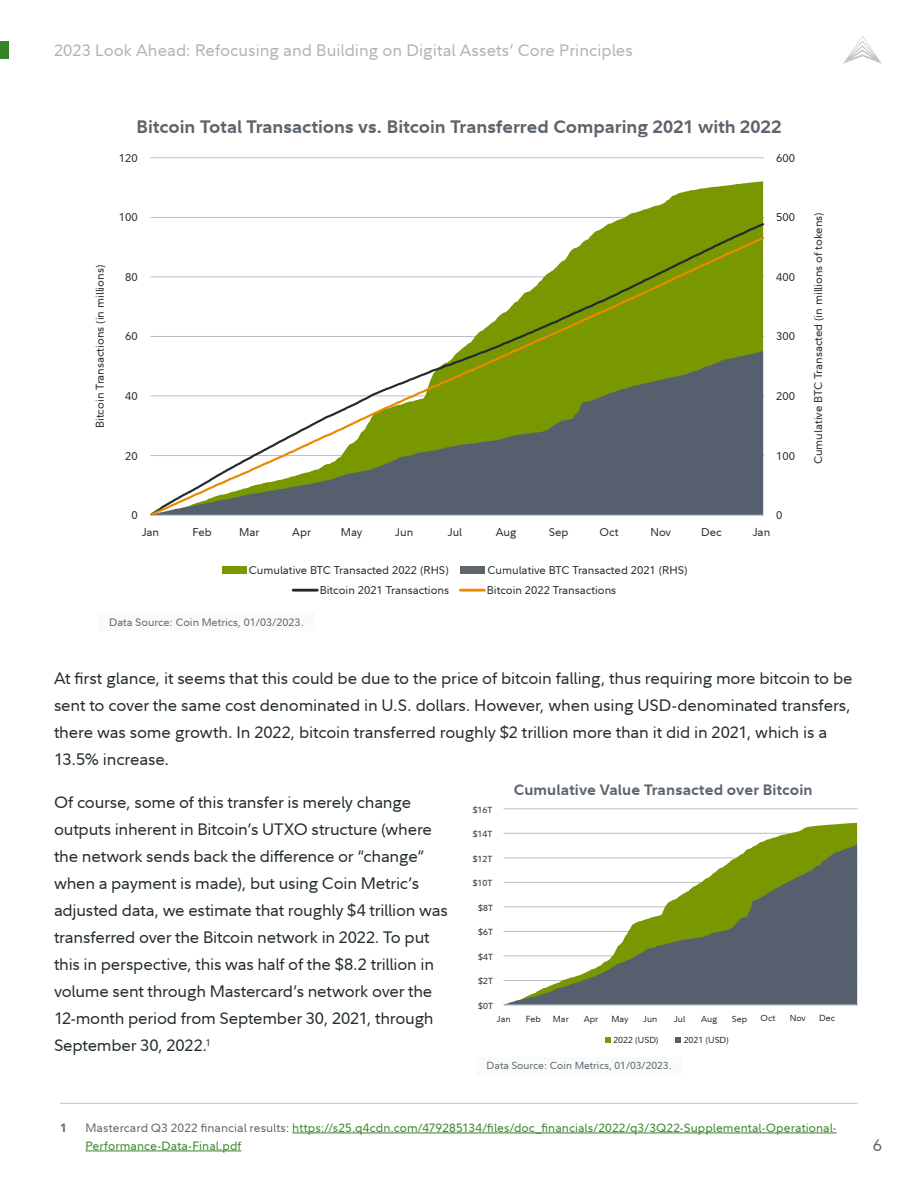
<style>
.page{position:relative;width:918px;height:1188px;background:#fff}
.page>*{position:absolute;margin:0;border:0;box-sizing:border-box;transform-origin:0 0}
.t1{font:700 18px "Fidelity Sans";color:#5c656d}
.t2{font:16.5px/27px "Fidelity Sans";letter-spacing:-.01em;color:#212b2c}
.t3{font:16.5px "Fidelity Sans";color:#adb2b6}
.t4{font:16.5px "Fidelity Sans";color:#5c656d}
.t5{font:700 15px "Fidelity Sans";color:#555f6d}
.t6{font:700 15px "Fidelity Sans";letter-spacing:.01em;color:#5c656d}
.t7{font:12px/18px "Fidelity Sans";letter-spacing:.005em;color:#368427}
.t8{font:700 12px "Fidelity Sans";color:#5c656d}
.t9{font:700 11.85px "Fidelity Sans";color:#44546a}
.t10{font:11.25px "Fidelity Sans";color:#212b2c}
.t11{font:10.8px "Fidelity Sans";color:#5c656d}
.t12{font:10.2px "Fidelity Sans";color:#5c656d}
.t13{font:8.85px "Fidelity Sans";color:#212b2c}
.s1{color:#5c656d}
</style>
<div class="page">
<div style="left:0;top:41px;width:9px;height:18px;background:#368427"></div>
<svg style="left:843px;top:36px;width:39px;height:28px"></svg>
<hr style="left:151px;top:217px;width:613px;height:1px;background:#b9bec4">
<hr style="left:151px;top:158px;width:613px;height:1px;background:#b9bec4">
<svg style="left:616px;top:181px;width:147px;height:40px;fill:#789701"></svg>
<svg style="left:592px;top:221px;width:173px;height:14px;background:#7f9b14"></svg>
<svg style="left:150px;top:235px;width:615px;height:281px"></svg>
<div style="left:461px;top:566px;width:24px;height:7px;background:#5d656d"></div>
<div style="left:222px;top:566px;width:24px;height:7px;background:#789a01"></div>
<hr style="left:293px;top:589px;width:24px;height:3px;background:#202b2c">
<hr style="left:460px;top:589px;width:24px;height:3px;background:#ed8b00">
<div style="left:98px;top:612px;width:217px;height:19px;background:#f9fafa"></div>
<hr style="left:503px;top:980px;width:355px;height:1px;background:#b9bec4">
<hr style="left:503px;top:956px;width:355px;height:1px;background:#b9bec4">
<hr style="left:503px;top:931px;width:355px;height:1px;background:#b9bec4">
<hr style="left:503px;top:907px;width:355px;height:1px;background:#b9bec4">
<hr style="left:503px;top:882px;width:355px;height:1px;background:#b9bec4">
<hr style="left:503px;top:858px;width:355px;height:1px;background:#b9bec4">
<hr style="left:503px;top:833px;width:355px;height:1px;background:#b9bec4">
<hr style="left:503px;top:809px;width:355px;height:1px;background:#b9bec4">
<svg style="left:504px;top:823px;width:353px;height:21px"></svg>
<svg style="left:504px;top:844px;width:353px;height:161px"></svg>
<hr style="left:503px;top:1005px;width:355px;height:1px;background:#b9bec4">
<svg style="left:605px;top:1037px;width:6px;height:5px"></svg>
<svg style="left:676px;top:1037px;width:5px;height:5px"></svg>
<div style="left:476px;top:1057px;width:206px;height:18px;background:#f9fafa"></div>
<hr style="left:292px;top:1133px;width:545px;height:1px;background:#368427">
<hr style="left:85px;top:1151px;width:156px;height:1px;background:#368427">
<hr style="left:60px;top:1103px;width:798px;height:1px;background:#c2c5c8">
<p class="t3" style="left:54px;top:40px;width:580px">2023 Look Ahead: Refocusing and Building on Digital Assets’ Core Principles</p>
<p class="t1" style="left:137px;top:115px;width:646px">Bitcoin Total Transactions vs. Bitcoin Transferred Comparing 2021 with 2022</p>
<p class="t5" style="left:190px;top:123px;width:537px">Bitcoin Total Transactions vs. Bitcoin Transferred Comparing 2021 with 2022</p>
<p class="t10" style="left:119px;top:151px;width:20px">120</p>
<p class="t10" style="left:776px;top:151px;width:20px">600</p>
<p class="t10" style="left:119px;top:210px;width:20px">100</p>
<p class="t10" style="left:93px;top:428px;width:165px;rotate:-90deg">Bitcoin Transactions (in millions)</p>
<p class="t10" style="left:125px;top:270px;width:14px">80</p>
<p class="t10" style="left:125px;top:329px;width:14px">60</p>
<p class="t10" style="left:125px;top:389px;width:14px">40</p>
<p class="t10" style="left:125px;top:448px;width:14px">20</p>
<p class="t10" style="left:776px;top:210px;width:20px">500</p>
<p class="t10" style="left:776px;top:270px;width:20px">400</p>
<p class="t10" style="left:776px;top:329px;width:20px">300</p>
<p class="t10" style="left:776px;top:389px;width:20px">200</p>
<p class="t10" style="left:776px;top:448px;width:20px">100</p>
<p class="t10" style="left:811px;top:464px;width:254px;rotate:-90deg">Cumulative BTC Transacted (in millions of tokens)</p>
<p class="t10" style="left:131px;top:508px;width:8px">0</p>
<p class="t10" style="left:776px;top:508px;width:8px">0</p>
<p class="t10" style="left:141px;top:525px;width:19px">Jan</p>
<p class="t10" style="left:192px;top:525px;width:21px">Feb</p>
<p class="t10" style="left:239px;top:525px;width:22px">Mar</p>
<p class="t10" style="left:292px;top:525px;width:20px">Apr</p>
<p class="t10" style="left:341px;top:525px;width:23px">May</p>
<p class="t10" style="left:395px;top:525px;width:20px">Jun</p>
<p class="t10" style="left:447px;top:525px;width:16px">Jul</p>
<p class="t10" style="left:496px;top:525px;width:22px">Aug</p>
<p class="t10" style="left:549px;top:525px;width:21px">Sep</p>
<p class="t10" style="left:600px;top:525px;width:20px">Oct</p>
<p class="t10" style="left:651px;top:525px;width:22px">Nov</p>
<p class="t10" style="left:701px;top:525px;width:22px">Dec</p>
<p class="t10" style="left:752px;top:525px;width:19px">Jan</p>
<p class="t10" style="left:249px;top:563px;width:202px">Cumulative BTC Transacted 2022 (RHS)</p>
<p class="t10" style="left:487px;top:563px;width:202px">Cumulative BTC Transacted 2021 (RHS)</p>
<p class="t10" style="left:320px;top:583px;width:131px">Bitcoin 2021 Transactions</p>
<p class="t10" style="left:487px;top:583px;width:131px">Bitcoin 2022 Transactions</p>
<p class="t11" style="left:109px;top:615px;width:196px">Data Source: Coin Metrics, 01/03/2023.</p>
<p class="t2" style="left:54px;top:665px;width:800px">At first glance, it seems that this could be due to the price of bitcoin falling, thus requiring more bitcoin to be sent to cover the same cost denominated in U.S. dollars. However, when using USD-denominated transfers, there was some growth. In 2022, bitcoin transferred roughly $2 trillion more than it did in 2021, which is a 13.5% increase.</p>
<p class="t2" style="left:54px;top:789px;width:396px">Of course, some of this transfer is merely change outputs inherent in Bitcoin’s UTXO structure (where the network sends back the difference or “change” when a payment is made), but using Coin Metric’s adjusted data, we estimate that roughly $4 trillion was transferred over the Bitcoin network in 2022. To put this in perspective, this was half of the $8.2 trillion in volume sent through Mastercard’s network over the 12-month period from September 30, 2021, through September 30, 2022.<sup>1</sup></p>
<p class="t6" style="left:514px;top:780px;width:300px">Cumulative Value Transacted over Bitcoin</p>
<p class="t9" style="left:552px;top:781px;width:232px">Cumulative Value Transacted over Bitcoin</p>
<p class="t13" style="left:473px;top:804px;width:21px">$16T</p>
<p class="t13" style="left:473px;top:828px;width:21px">$14T</p>
<p class="t13" style="left:473px;top:853px;width:21px">$12T</p>
<p class="t13" style="left:473px;top:877px;width:21px">$10T</p>
<p class="t13" style="left:478px;top:902px;width:16px">$8T</p>
<p class="t13" style="left:478px;top:927px;width:16px">$6T</p>
<p class="t13" style="left:478px;top:951px;width:16px">$4T</p>
<p class="t13" style="left:478px;top:975px;width:16px">$2T</p>
<p class="t13" style="left:478px;top:1000px;width:16px">$0T</p>
<p class="t13" style="left:497px;top:1013px;width:15px">Jan</p>
<p class="t13" style="left:526px;top:1013px;width:17px">Feb</p>
<p class="t13" style="left:553px;top:1013px;width:17px">Mar</p>
<p class="t13" style="left:584px;top:1013px;width:16px">Apr</p>
<p class="t13" style="left:611px;top:1013px;width:19px">May</p>
<p class="t13" style="left:643px;top:1013px;width:16px">Jun</p>
<p class="t13" style="left:674px;top:1013px;width:13px">Jul</p>
<p class="t13" style="left:701px;top:1013px;width:18px">Aug</p>
<p class="t13" style="left:732px;top:1013px;width:17px">Sep</p>
<p class="t13" style="left:761px;top:1012px;width:16px">Oct</p>
<p class="t13" style="left:790px;top:1012px;width:18px">Nov</p>
<p class="t13" style="left:819px;top:1012px;width:18px">Dec</p>
<p class="t13" style="left:613px;top:1034px;width:47px">2022 (USD)</p>
<p class="t13" style="left:684px;top:1034px;width:47px">2021 (USD)</p>
<p class="t8" style="left:60px;top:1120px;width:8px">1</p>
<p class="t12" style="left:487px;top:1059px;width:187px">Data Source: Coin Metrics, 01/03/2023.</p>
<p class="t7" style="left:85px;top:1119px;width:753px"><span class="s1">Mastercard Q3 2022 financial results:</span> https://s25.q4cdn.com/479285134/files/doc_financials/2022/q3/3Q22-Supplemental-Operational-<br>Performance-Data-Final.pdf</p>
<p class="t4" style="left:873px;top:1134px;width:11px">6</p>
</div>
